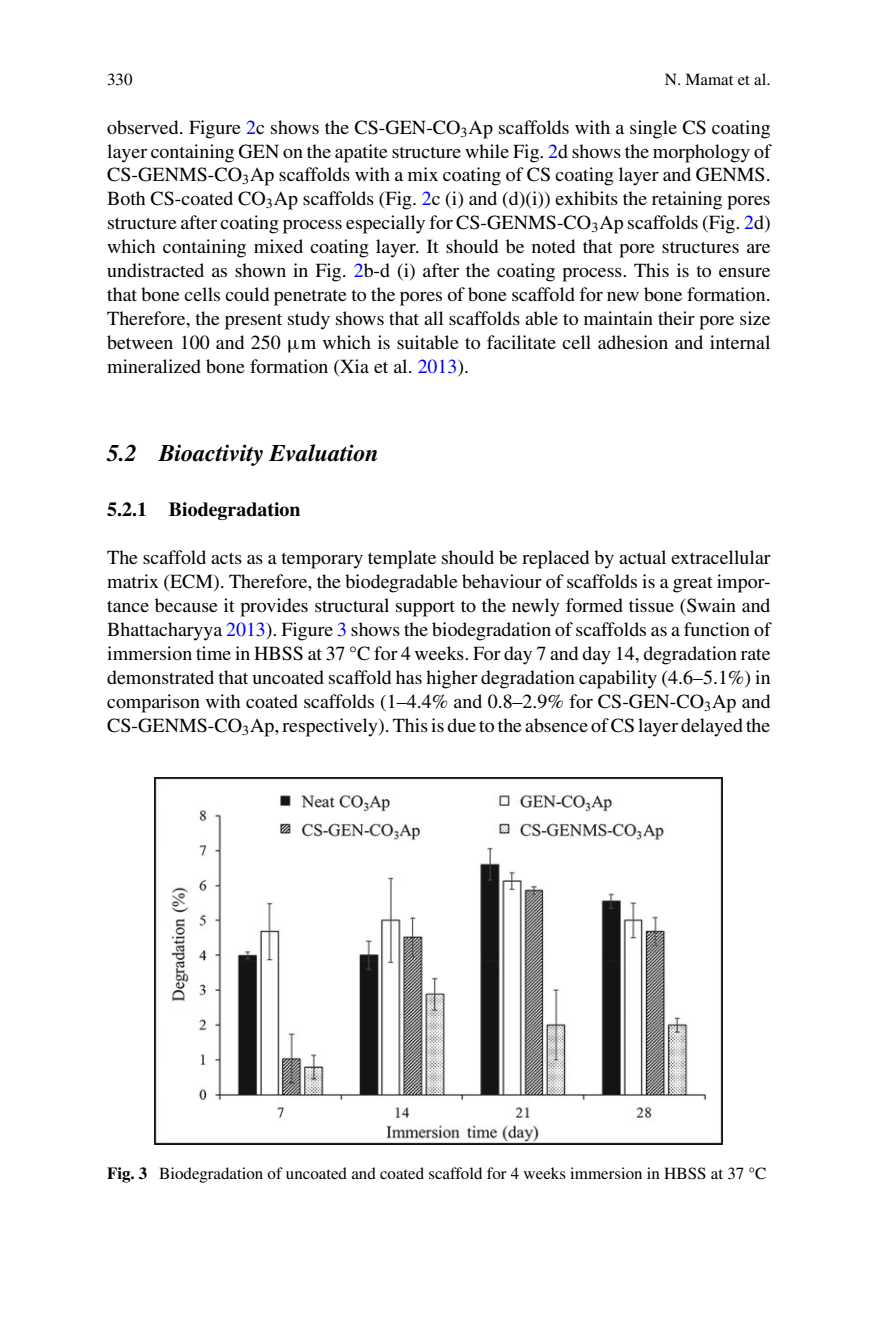
<style>
.page{position:relative;width:879px;height:1333px;background:#fff}
.page>*{position:absolute;margin:0;border:0;box-sizing:border-box;transform-origin:0 0}
.t1{font:24px "Times Bold Italic 3";color:#000}
.t2{font:20px/24px "Times Roman 4";color:#000;text-align:justify}
.t3{font:20px "Times Bold 5";color:#000}
.t4{font:17px "Times Roman 4";color:#000}
.s1{color:#00f}
.s2{font-family:"MTGU23"}
.s3{font-family:"Times Bold 5"}
</style>
<div class="page">
<img style="left:155px;top:777px;width:567px;height:366px">
<p class="t4" style="left:107px;top:73px;width:27px">330</p>
<p class="t4" style="left:665px;top:73px;width:107px">N. Mamat et al.</p>
<p class="t2" style="left:107px;top:117px;width:665px">observed. Figure <span class="s1">2</span>c shows the CS-GEN-CO<sub>3</sub>Ap scaffolds with a single CS coating layer containing GEN on the apatite structure while Fig. <span class="s1">2</span>d shows the morphology of CS-GENMS-CO<sub>3</sub>Ap scaffolds with a mix coating of CS coating layer and GENMS.<br>Both CS-coated CO<sub>3</sub>Ap scaffolds (Fig. <span class="s1">2</span>c (i) and (d)(i)) exhibits the retaining pores structure after coating process especially for CS-GENMS-CO<sub>3</sub>Ap scaffolds (Fig. <span class="s1">2</span>d) which containing mixed coating layer. It should be noted that pore structures are undistracted as shown in Fig. <span class="s1">2</span>b-d (i) after the coating process. This is to ensure that bone cells could penetrate to the pores of bone scaffold for new bone formation.<br>Therefore, the present study shows that all scaffolds able to maintain their pore size between 100 and 250 <span class="s2">μ</span>m which is suitable to facilitate cell adhesion and internal mineralized bone formation (Xia et al. <span class="s1">2013</span>).</p>
<p class="t1" style="left:107px;top:444px;width:273px">5.2 Bioactivity Evaluation</p>
<p class="t3" style="left:107px;top:502px;width:195px">5.2.1 Biodegradation</p>
<p class="t2" style="left:107px;top:547px;width:665px">The scaffold acts as a temporary template should be replaced by actual extracellular matrix (ECM). Therefore, the biodegradable behaviour of scaffolds is a great impor&shy;tance because it provides structural support to the newly formed tissue (Swain and Bhattacharyya <span class="s1">2013</span>). Figure <span class="s1">3</span> shows the biodegradation of scaffolds as a function of immersion time in HBSS at 37 °C for 4 weeks. For day 7 and day 14, degradation rate demonstrated that uncoated scaffold has higher degradation capability (4.6–5.1%) in comparison with coated scaffolds (1–4.4% and 0.8–2.9% for CS-GEN-CO<sub>3</sub>Ap and CS-GENMS-CO<sub>3</sub>Ap, respectively). This is due to the absence of CS layer delayed the</p>
<p class="t4" style="left:107px;top:1167px;width:661px"><span class="s3">Fig. 3</span> Biodegradation of uncoated and coated scaffold for 4 weeks immersion in HBSS at 37 °C</p>
</div>
